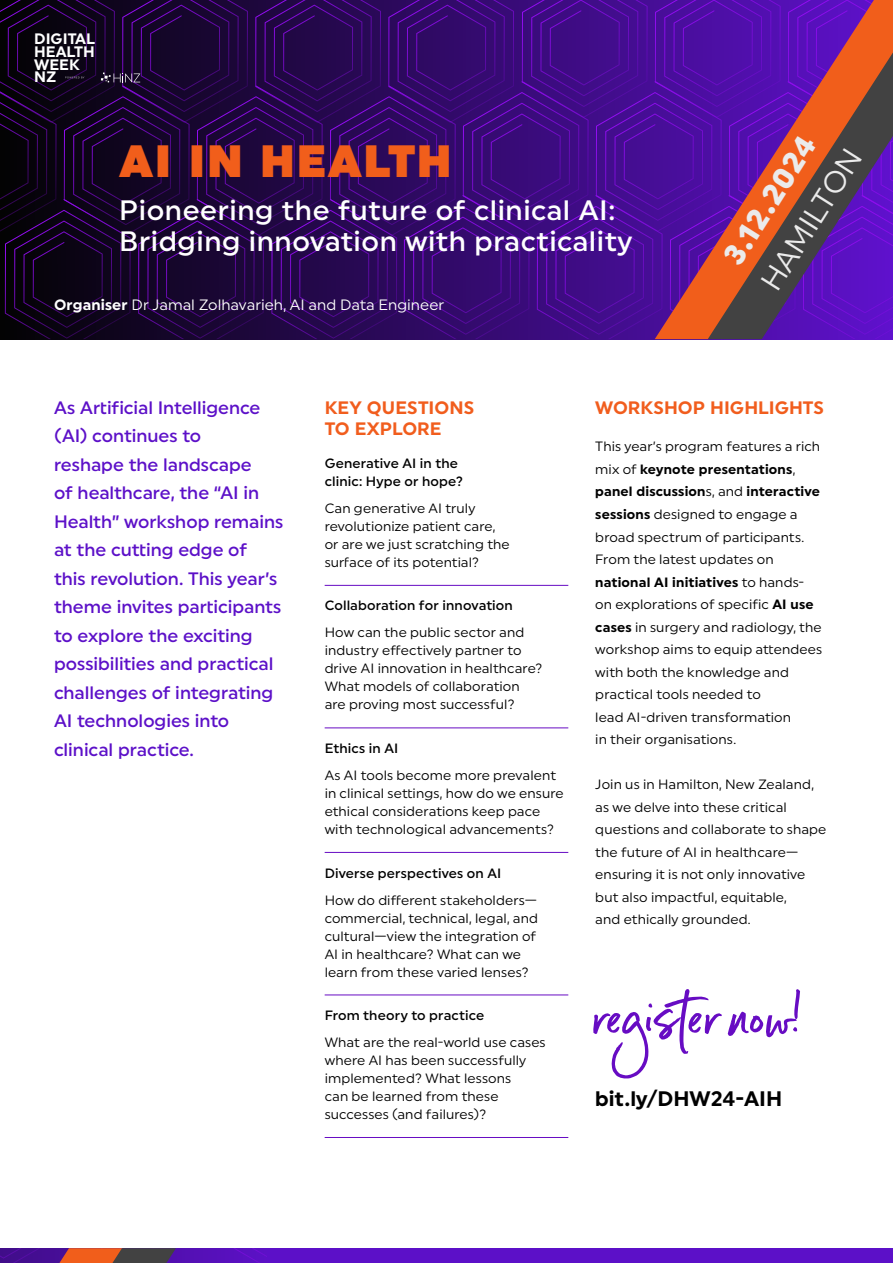
<style>
.page{position:relative;width:893px;height:1263px;background:#fff}
.page>*{position:absolute;margin:0;border:0;box-sizing:border-box;transform-origin:0 0}
.t1{font:103.65px "Backlash Script";letter-spacing:.015em;color:#670cc3}
.t2{font:900 45.3px "Uniform";letter-spacing:.04em;color:#f15e1b}
.t3{font:900 30.15px "Uniform";color:#ebebeb}
.t4{font:30.15px "Uniform";color:#ebebeb}
.t5{font:500 28.05px/30.2px "Uniform";letter-spacing:.02em;color:#fff}
.t6{font:700 21px "Uniform";color:#000}
.t7{font:500 18px/28.5px "Uniform";color:#5c10c8}
.t8{font:700 18px/21px "Uniform";letter-spacing:.005em;color:#f15d1d}
.t9{font:700 15.15px/12.9px "Uniform";color:#fff}
.t10{font:15px "Uniform";color:#fff}
.t11{font:13.5px/22.5px "Uniform";letter-spacing:.01em;color:#000}
.t12{font:500 13.5px/18px "Uniform";letter-spacing:.01em;color:#000}
.s1{font-weight:700}
</style>
<div class="page">
<img style="left:0;top:0;width:655px;height:339px">
<img style="left:463px;top:81px;width:126px;height:151px">
<img style="left:522px;top:0;width:126px;height:118px">
<img style="left:404px;top:195px;width:125px;height:144px">
<img style="left:5px;top:199px;width:126px;height:140px">
<img style="left:0;top:123px;width:57px;height:109px">
<img style="left:596px;top:81px;width:59px;height:114px">
<img style="left:537px;top:195px;width:118px;height:144px">
<img style="left:0;top:0;width:115px;height:123px">
<img style="left:138px;top:199px;width:126px;height:140px">
<img style="left:64px;top:86px;width:126px;height:150px">
<img style="left:122px;top:0;width:126px;height:123px">
<img style="left:271px;top:199px;width:126px;height:140px">
<img style="left:197px;top:86px;width:126px;height:150px">
<img style="left:255px;top:0;width:126px;height:123px">
<img style="left:330px;top:86px;width:126px;height:150px">
<img style="left:388px;top:0;width:126px;height:123px">
<svg style="left:655px;top:0;width:238px;height:339px;background:#671993"></svg>
<svg style="left:708px;top:52px;width:185px;height:287px;background:#782f75"></svg>
<svg style="left:101px;top:73px;width:39px;height:9px"></svg>
<svg style="left:65px;top:77px;width:19px;height:1px"></svg>
<hr style="left:325px;top:585px;width:243px;height:1px;background:#670cc3">
<hr style="left:325px;top:727px;width:243px;height:1px;background:#670cc3">
<hr style="left:325px;top:852px;width:243px;height:1px;background:#670cc3">
<hr style="left:325px;top:994px;width:243px;height:1px;background:#670cc3">
<hr style="left:325px;top:1137px;width:243px;height:1px;background:#670cc3">
<img style="left:40px;top:1248px;width:193px;height:15px">
<img style="left:0;top:1248px;width:40px;height:15px">
<img style="left:233px;top:1248px;width:35px;height:15px">
<svg style="left:59px;top:1248px;width:117px;height:15px;background:#91493a"></svg>
<div style="left:268px;top:1248px;width:625px;height:15px;background:#5c10c8"></div>
<p class="t9" style="left:34px;top:32px;width:62px">DIGITAL<br>HEALTH<br>WEEK<br>NZ</p>
<h2 class="t2" style="left:120px;top:134px;width:334px">AI IN HEALTH</h2>
<h3 class="t5" style="left:119px;top:195px;width:515px">Pioneering the future of clinical AI:<br>Bridging innovation with practicality</h3>
<p class="t10" style="left:54px;top:296px;width:392px"><span class="s1">Organiser</span> Dr Jamal Zolhavarieh, AI and Data Engineer</p>
<h3 class="t3" style="left:716px;top:252px;width:147px;rotate:-58deg">3.12.2024</h3>
<h3 class="t4" style="left:753px;top:278px;width:163px;rotate:-58deg">HAMILTON</h3>
<p class="t7" style="left:54px;top:393px;width:231px">As Artificial Intelligence (AI) continues to<br>reshape the landscape<br>of healthcare, the “AI in<br>Health” workshop remains at the cutting edge of<br>this revolution. This year’s theme invites participants to explore the exciting possibilities and practical challenges of integrating<br>AI technologies into clinical practice.</p>
<h3 class="t8" style="left:325px;top:397px;width:151px">KEY QUESTIONS<br>TO EXPLORE</h3>
<p class="t12" style="left:325px;top:454px;width:140px">Generative AI in the clinic: Hype or hope?</p>
<p class="t11" style="left:325px;top:499px;width:187px;line-height:18px">Can generative AI truly revolutionize patient care, or are we just scratching the surface of its potential?</p>
<p class="t12" style="left:325px;top:596px;width:190px">Collaboration for innovation</p>
<p class="t11" style="left:325px;top:623px;width:219px;line-height:18px">How can the public sector and industry effectively partner to drive AI innovation in healthcare?<br>What models of collaboration are proving most successful?</p>
<p class="t12" style="left:325px;top:739px;width:75px">Ethics in AI</p>
<p class="t11" style="left:325px;top:766px;width:240px;line-height:18px">As AI tools become more prevalent in clinical settings, how do we ensure ethical considerations keep pace with technological advancements?</p>
<p class="t12" style="left:325px;top:863px;width:178px">Diverse perspectives on AI</p>
<p class="t11" style="left:325px;top:890px;width:215px;line-height:18px">How do different stakeholders— commercial, technical, legal, and cultural—view the integration of<br>AI in healthcare? What can we learn from these varied lenses?</p>
<p class="t12" style="left:325px;top:1006px;width:161px">From theory to practice</p>
<p class="t11" style="left:325px;top:1033px;width:223px;line-height:18px">What are the real-world use cases where AI has been successfully implemented? What lessons<br>can be learned from these successes (and failures)?</p>
<h3 class="t8" style="left:595px;top:397px;width:230px">WORKSHOP HIGHLIGHTS</h3>
<p class="t11" style="left:595px;top:435px;width:228px">This year’s program features a rich mix of <span class="s1">keynote presentations</span>, <span class="s1">panel discussion</span>s, and <span class="s1">interactive sessions</span> designed to engage a broad spectrum of participants.<br>From the latest updates on <span class="s1">national AI initiatives</span> to hands&shy;on explorations of specific <span class="s1">AI use cases</span> in surgery and radiology, the workshop aims to equip attendees with both the knowledge and practical tools needed to<br>lead AI-driven transformation<br>in their organisations.</p>
<p class="t11" style="left:595px;top:773px;width:233px">Join us in Hamilton, New Zealand, as we delve into these critical questions and collaborate to shape the future of AI in healthcare— ensuring it is not only innovative but also impactful, equitable,<br>and ethically grounded.</p>
<h1 class="t1" style="left:595px;top:966px;width:209px">register now!</h1>
<h3 class="t6" style="left:595px;top:1086px;width:189px">bit.ly/DHW24-AIH</h3>
</div>
